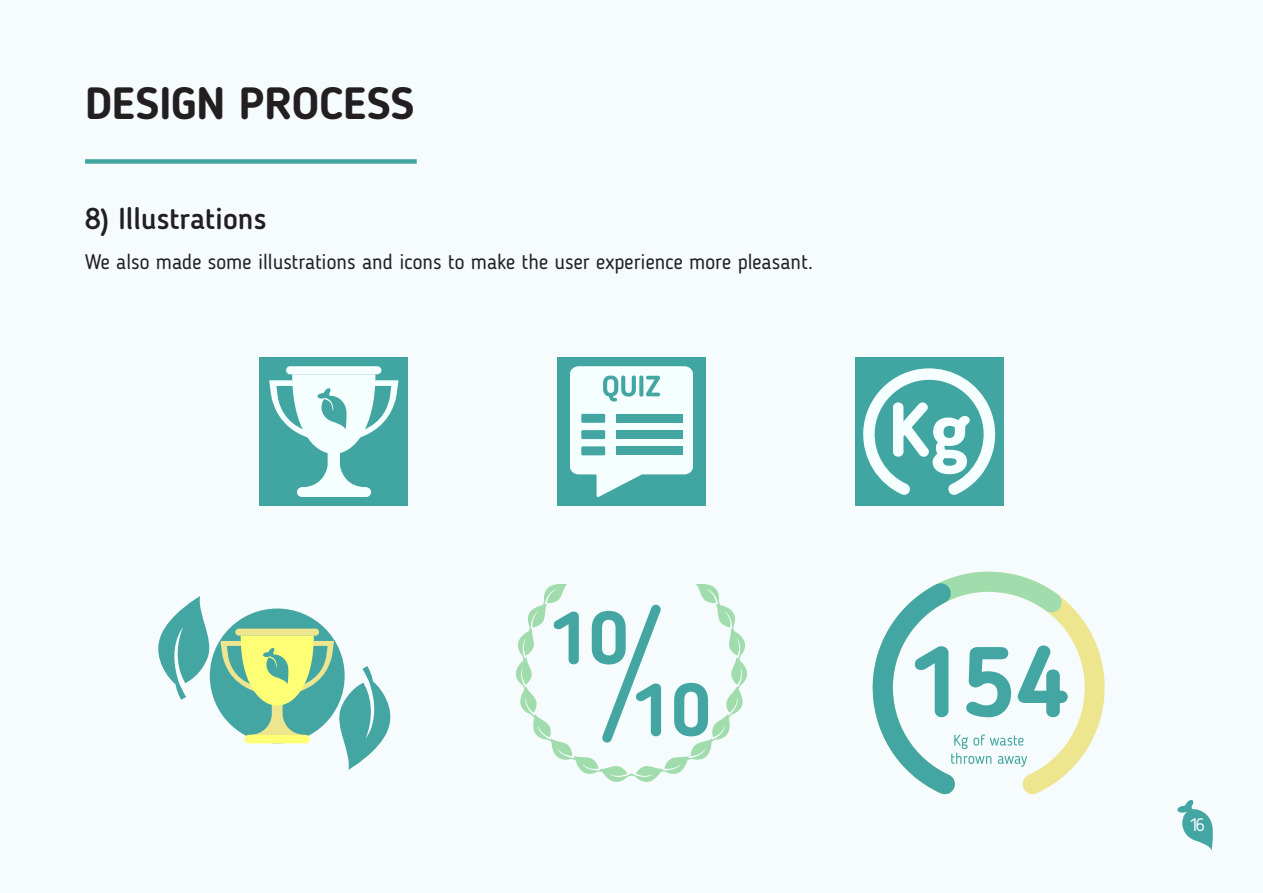
<style>
.page{position:relative;width:1263px;height:893px;background:#f6fbfe}
.page>*{position:absolute;margin:0;border:0;box-sizing:border-box;transform-origin:0 0}
.t1{font:700 45px "Blogger Sans";color:#231f20}
.t2{font:500 30px "Blogger Sans";color:#231f20}
.t3{font:21px "Blogger Sans";color:#231f20}
.t4{font:18px "Blogger Sans";color:#f6fbfe}
</style>
<div class="page">
<svg style="left:1177px;top:800px;width:36px;height:50px"></svg>
<div style="left:85px;top:159px;width:332px;height:5px;background:#41a6a2"></div>
<div style="left:259px;top:357px;width:149px;height:149px;background:#41a6a2"></div>
<svg style="left:269px;top:366px;width:129px;height:131px"></svg>
<div style="left:557px;top:357px;width:149px;height:149px;background:#41a6a2"></div>
<svg style="left:570px;top:366px;width:123px;height:131px"></svg>
<div style="left:581px;top:414px;width:24px;height:9px;background:#44a6a2"></div>
<div style="left:616px;top:414px;width:67px;height:9px;background:#44a6a2"></div>
<div style="left:581px;top:430px;width:24px;height:9px;background:#44a6a2"></div>
<div style="left:616px;top:430px;width:67px;height:9px;background:#44a6a2"></div>
<div style="left:581px;top:446px;width:24px;height:9px;background:#44a6a2"></div>
<div style="left:616px;top:446px;width:67px;height:9px;background:#44a6a2"></div>
<div style="left:855px;top:357px;width:148px;height:149px;background:#41a6a2"></div>
<svg style="left:863px;top:368px;width:133px;height:127px"></svg>
<div style="left:210px;top:608px;width:135px;height:135px;background:#44a6a2;border-radius:50%"></div>
<svg style="left:158px;top:596px;width:56px;height:104px"></svg>
<svg style="left:220px;top:629px;width:171px;height:141px"></svg>
<svg style="left:872px;top:571px;width:233px;height:224px"></svg>
<svg style="left:516px;top:584px;width:231px;height:198px"></svg>
<p class="t1" style="left:85px;top:76px;width:331px">DESIGN PROCESS</p>
<p class="t2" style="left:85px;top:201px;width:183px">8) Illustrations</p>
<p class="t3" style="left:85px;top:249px;width:729px">We also made some illustrations and icons to make the user experience more pleasant.</p>
<p class="t4" style="left:1189px;top:814px;width:17px">16</p>
</div>
